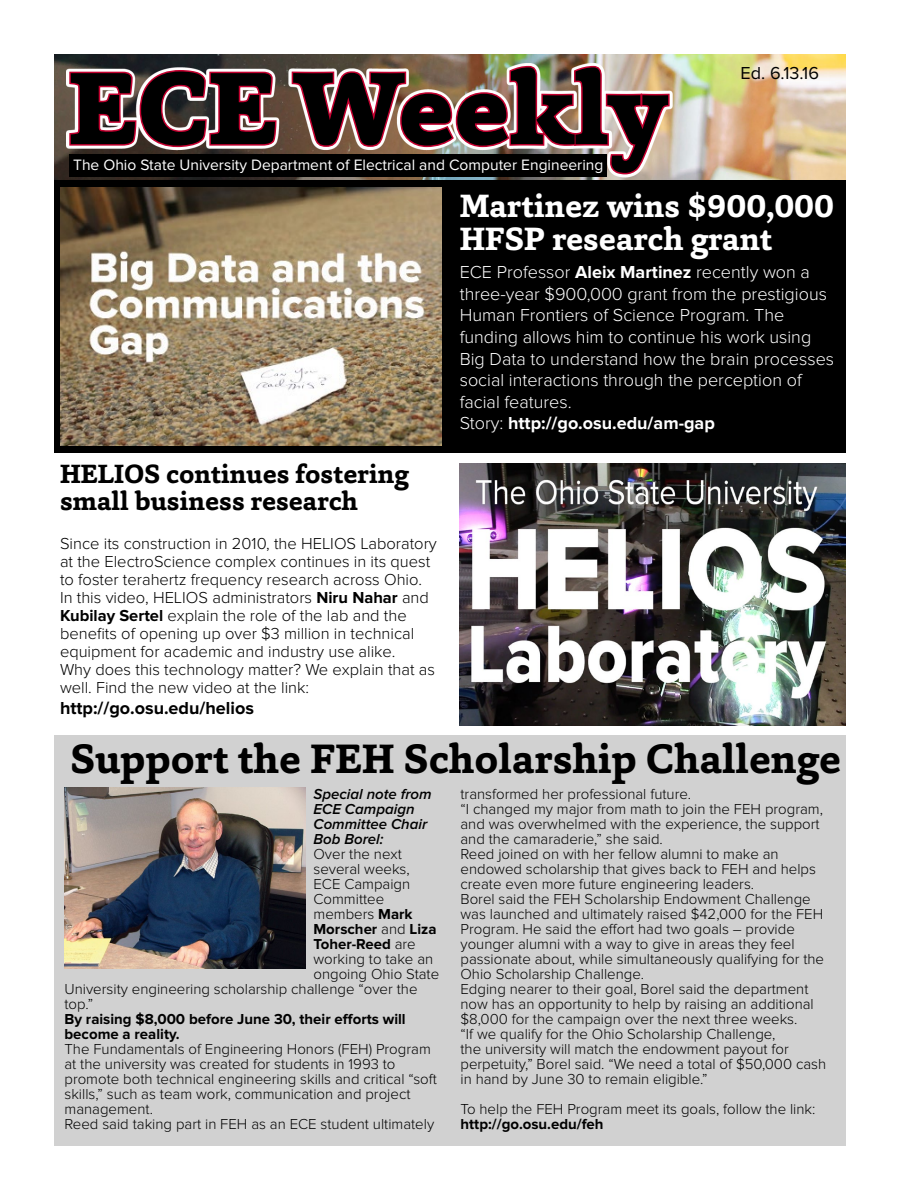
<style>
.page{position:relative;width:900px;height:1200px;background:#fff}
.page>*{position:absolute;margin:0;border:0;box-sizing:border-box;transform-origin:0 0}
.t1{font:800 105px "Capita";color:#000}
.t2{font:700 42px "Capita";color:#000}
.t3{font:700 33px/33px "Capita";color:#fff}
.t4{font:700 27px/27px "Capita";color:#000}
.t5{font:300 18px/21.6px "Proxima Nova";color:#fff}
.t6{font:700 18px "Proxima Nova";color:#000}
.t7{font:18px "Proxima Nova";color:#000}
.t8{font:300 16.5px/18px "Proxima Nova";color:#000}
.t9{font:15.6px "Proxima Nova";color:#fff}
.t10{font:300 15px/15px "Proxima Nova";color:#000}
.t11{font:700 15px/15px "Proxima Nova";color:#000}
.t12{font:italic 600 15px/15px "Proxima Nova";color:#000}
.s1{font-weight:700}
.s2{font-weight:300}
</style>
<div class="page">
<img style="left:54px;top:54px;width:791px;height:126px">
<div style="left:54px;top:735px;width:792px;height:411px;background:#d1d1d1"></div>
<svg style="left:66px;top:63px;width:607px;height:114px;background:#25211d"></svg>
<svg style="left:68px;top:68px;width:210px;height:81px"></svg>
<img style="left:290px;top:64px;width:381px;height:112px">
<div style="left:54px;top:180px;width:791px;height:273px;background:#000"></div>
<img style="left:60px;top:188px;width:382px;height:257px">
<img style="left:459px;top:464px;width:386px;height:262px">
<img style="left:64px;top:788px;width:242px;height:181px">
<h1 class="t1" style="left:69px;top:34px;width:601px">ECE Weekly</h1>
<p class="t7" style="left:741px;top:63px;width:80px">Ed. 6.13.16</p>
<p class="t9" style="left:73px;top:156px;width:532px">The Ohio State University Department of Electrical and Computer Engineering</p>
<h3 class="t3" style="left:460px;top:190px;width:376px">Martinez wins $900,000<br>HFSP research grant</h3>
<p class="t5" style="left:460px;top:262px;width:376px">ECE Professor <span class="s1">Aleix Martinez</span> recently won a three-year $900,000 grant from the prestigious Human Frontiers of Science Program. The funding allows him to continue his work using Big Data to understand how the brain processes social interactions through the perception of facial features.<br>Story: <span class="s1">http://go.osu.edu/am-gap</span></p>
<h3 class="t4" style="left:60px;top:460px;width:351px">HELIOS continues fostering small business research</h3>
<p class="t8" style="left:60px;top:534px;width:378px">Since its construction in 2010, the HELIOS Laboratory at the ElectroScience complex continues in its quest to foster terahertz frequency research across Ohio.<br>In this video, HELIOS administrators <span class="s1">Niru Nahar</span> and <span class="s1">Kubilay Sertel</span> explain the role of the lab and the benefits of opening up over $3 million in technical equipment for academic and industry use alike.<br>Why does this technology matter? We explain that as well. Find the new video at the link:</p>
<p class="t6" style="left:60px;top:698px;width:195px">http://go.osu.edu/helios</p>
<h2 class="t2" style="left:70px;top:731px;width:772px">Support the FEH Scholarship Challenge</h2>
<p class="t12" style="left:314px;top:787px;width:120px">Special note from<br>ECE Campaign<br>Committee Chair<br>Bob Borel:</p>
<p class="t10" style="left:314px;top:847px;width:90px">Over the next</p>
<p class="t10" style="left:314px;top:862px;width:98px">several weeks,</p>
<p class="t10" style="left:314px;top:877px;width:98px">ECE Campaign</p>
<p class="t10" style="left:314px;top:892px;width:72px">Committee</p>
<p class="t10" style="left:314px;top:907px;width:101px">members <span class="s1">Mark</span></p>
<p class="t11" style="left:314px;top:922px;width:125px">Morscher <span class="s2">and</span> Liza</p>
<p class="t11" style="left:314px;top:937px;width:104px">Toher-Reed <span class="s2">are</span></p>
<p class="t10" style="left:314px;top:952px;width:121px">working to take an</p>
<p class="t10" style="left:314px;top:967px;width:127px">ongoing Ohio State</p>
<p class="t10" style="left:64px;top:982px;width:355px">University engineering scholarship challenge “over the</p>
<p class="t10" style="left:64px;top:997px;width:30px">top.”</p>
<p class="t11" style="left:64px;top:1012px;width:343px">By raising $8,000 before June 30, their efforts will become a reality.</p>
<p class="t10" style="left:64px;top:1042px;width:374px">The Fundamentals of Engineering Honors (FEH) Program at the university was created for students in 1993 to promote both technical engineering skills and critical “soft skills,” such as team work, communication and project management.<br>Reed said taking part in FEH as an ECE student ultimately</p>
<p class="t10" style="left:460px;top:787px;width:367px">transformed her professional future.<br>“I changed my major from math to join the FEH program, and was overwhelmed with the experience, the support and the camaraderie,” she said.<br>Reed joined on with her fellow alumni to make an endowed scholarship that gives back to FEH and helps create even more future engineering leaders.<br>Borel said the FEH Scholarship Endowment Challenge was launched and ultimately raised $42,000 for the FEH Program. He said the effort had two goals – provide younger alumni with a way to give in areas they feel passionate about, while simultaneously qualifying for the Ohio Scholarship Challenge.<br>Edging nearer to their goal, Borel said the department now has an opportunity to help by raising an additional $8,000 for the campaign over the next three weeks.<br>“If we qualify for the Ohio Scholarship Challenge,<br>the university will match the endowment payout for perpetuity,” Borel said. “We need a total of $50,000 cash in hand by June 30 to remain eligible.”</p>
<p class="t10" style="left:460px;top:1102px;width:356px">To help the FEH Program meet its goals, follow the link:</p>
<p class="t11" style="left:460px;top:1117px;width:145px">http://go.osu.edu/feh</p>
</div>
